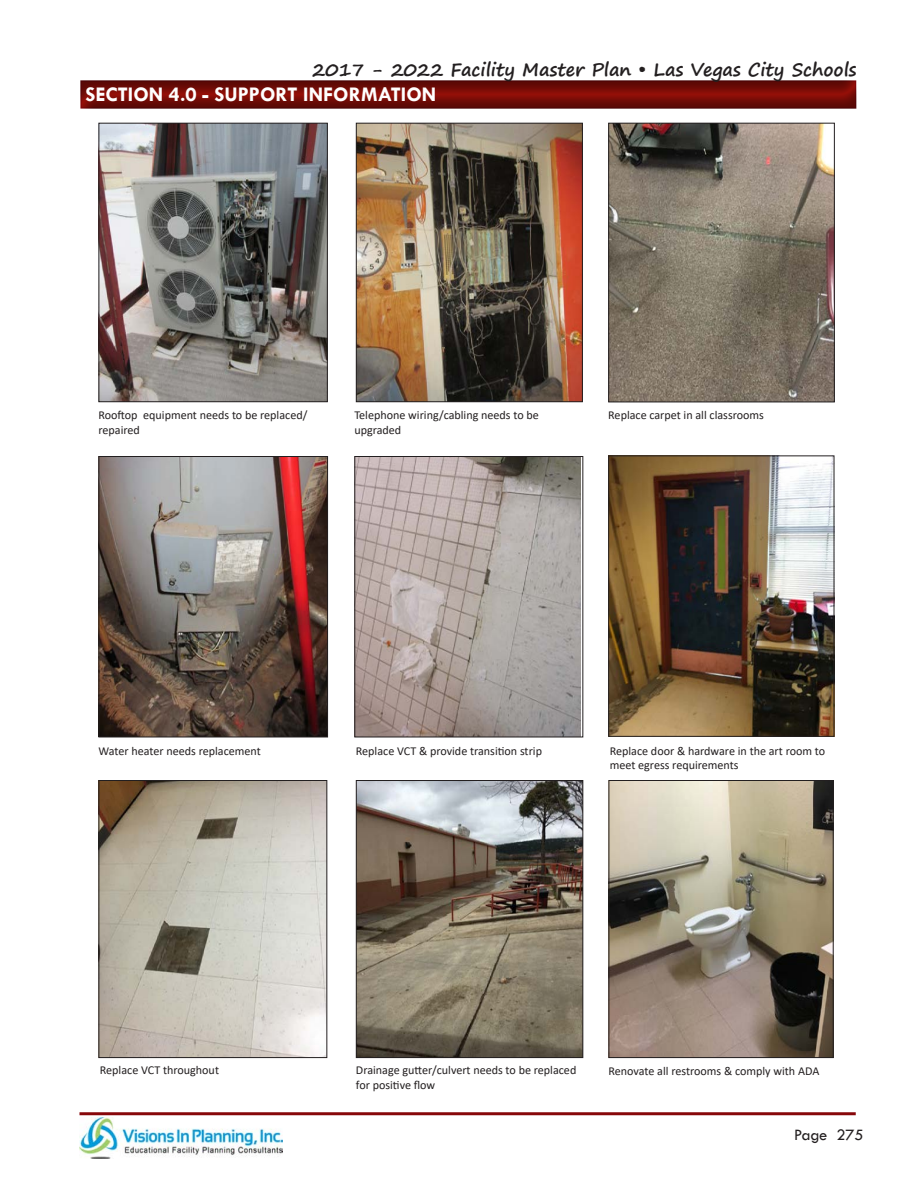
<style>
.page{position:relative;width:918px;height:1188px;background:#fff}
.page>*{position:absolute;margin:0;border:0;box-sizing:border-box;transform-origin:0 0}
.t1{font:700 21px "Tw Cen";color:#fff}
.t2{font:700 18px "Segoe Print";color:#231f20}
.t3{font:16.5px "Tw Cen";color:#231f20}
.t4{font:12.15px/14.5px "Calibri";color:#231f20}
</style>
<div class="page">
<div style="left:78px;top:80px;width:780px;height:31px;background:#231f20;opacity:.5"></div>
<img style="left:80px;top:1118px;width:203px;height:41px">
<hr style="left:80px;top:1112px;width:776px;height:3px;background:#87070a">
<img style="left:101px;top:458px;width:225px;height:277px">
<div style="left:99px;top:456px;width:229px;height:281px;border:1px solid #231f20"></div>
<img style="left:356px;top:458px;width:225px;height:277px">
<div style="left:354px;top:456px;width:229px;height:281px;border:1px solid #231f20"></div>
<img style="left:358px;top:782px;width:223px;height:274px">
<div style="left:356px;top:780px;width:227px;height:278px;border:1px solid #231f20"></div>
<img style="left:611px;top:782px;width:221px;height:274px">
<div style="left:609px;top:780px;width:225px;height:278px;border:1px solid #231f20"></div>
<img style="left:101px;top:125px;width:225px;height:275px">
<div style="left:99px;top:123px;width:229px;height:279px;border:1px solid #231f20"></div>
<img style="left:358px;top:125px;width:223px;height:275px">
<div style="left:356px;top:123px;width:227px;height:279px;border:1px solid #231f20"></div>
<img style="left:101px;top:782px;width:224px;height:274px">
<div style="left:99px;top:780px;width:228px;height:278px;border:1px solid #231f20"></div>
<img style="left:610px;top:125px;width:223px;height:275px">
<div style="left:608px;top:123px;width:227px;height:279px;border:1px solid #231f20"></div>
<img style="left:610px;top:457px;width:222px;height:278px">
<div style="left:608px;top:455px;width:226px;height:282px;border:1px solid #231f20"></div>
<h2 class="t2" style="left:312px;top:53px;width:546px">2017 - 2022 Facility Master Plan • Las Vegas City Schools</h2>
<h1 class="t1" style="left:86px;top:82px;width:352px">SECTION 4.0 - SUPPORT INFORMATION</h1>
<p class="t4" style="left:99px;top:408px;width:210px">Rooftop equipment needs to be replaced/ repaired</p>
<p class="t4" style="left:354px;top:408px;width:186px">Telephone wiring/cabling needs to be upgraded</p>
<p class="t4" style="left:608px;top:408px;width:157px">Replace carpet in all classrooms</p>
<p class="t4" style="left:99px;top:744px;width:164px">Water heater needs replacement</p>
<p class="t4" style="left:356px;top:744px;width:188px">Replace VCT &amp; provide transition strip</p>
<p class="t4" style="left:610px;top:743px;width:217px">Replace door &amp; hardware in the art room to meet egress requirements</p>
<p class="t4" style="left:100px;top:1063px;width:121px">Replace VCT throughout</p>
<p class="t4" style="left:356px;top:1063px;width:222px">Drainage gutter/culvert needs to be replaced for positive flow</p>
<p class="t4" style="left:609px;top:1063px;width:212px">Renovate all restrooms &amp; comply with ADA</p>
<h3 class="t3" style="left:794px;top:1125px;width:71px">Page 275</h3>
</div>
